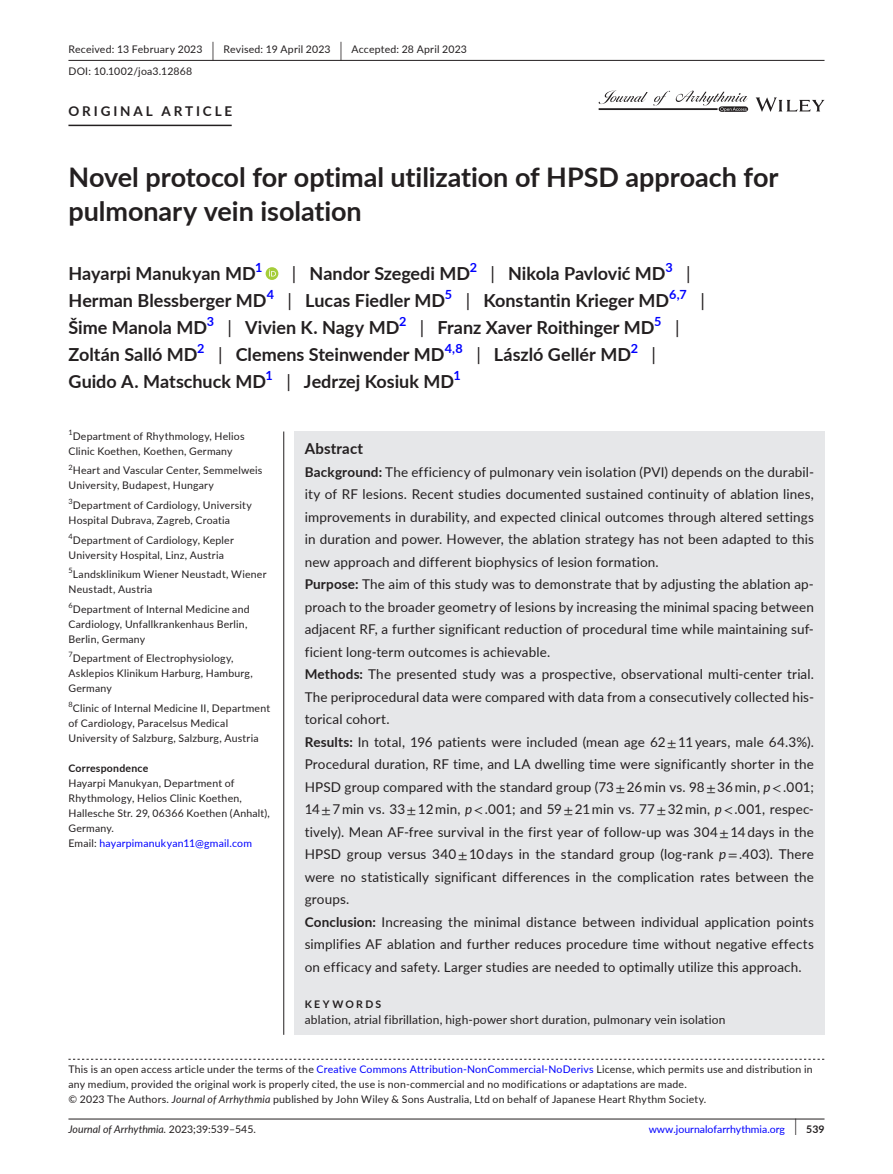
<style>
.page{position:relative;width:893px;height:1174px;background:#fff}
.page>*{position:absolute;margin:0;border:0;box-sizing:border-box;transform-origin:0 0}
.t1{font:700 27px/34.5px "Lato";letter-spacing:-.005em;color:#231f20}
.t2{font:700 18px "Lato";color:#231f20}
.t3{font:18px "Lato";color:#231f20}
.t4{font:700 15px "Lato";letter-spacing:.015em;color:#231f20}
.t5{font:13.5px/22.5px "Lato";letter-spacing:.01em;color:#231f20}
.t6{font:700 13.5px "Lato";letter-spacing:.215em;color:#231f20}
.t7{font:700 12.6px "Lato";color:#00f}
.t8{font:12px "Lato";letter-spacing:.015em;color:#231f20}
.t9{font:10.5px/15px "Lato";letter-spacing:.02em;color:#231f20}
.t10{font:italic 10.5px "Lato";color:#231f20}
.t11{font:10.5px "Lato";color:#00f}
.t12{font:700 10.5px "Lato";letter-spacing:.02em;color:#231f20}
.t13{font:700 10.5px "Lato";letter-spacing:.22em;color:#231f20}
.s1{font-size:19.65px}
.s2{font-weight:400}
.s3{color:#00f}
.s4{font-weight:700}
.s5{font-family:"STIX"}
.s6{font-style:italic}
.s7{font-style:normal}
.s8{font-size:17.4px;color:#231f20}
.s9{font-weight:700;color:#231f20}
</style>
<div class="page">
<hr style="left:68px;top:1118px;width:756px;height:1px;background:#231f20">
<svg style="left:756px;top:97px;width:68px;height:15px"></svg>
<svg style="left:599px;top:91px;width:149px;height:21px"></svg>
<hr style="left:68px;top:60px;width:756px;height:1px;background:#231f20">
<hr style="left:68px;top:125px;width:164px;height:1px;background:#231f20">
<svg style="left:266px;top:267px;width:12px;height:13px"></svg>
<svg style="left:269px;top:269px;width:7px;height:7px"></svg>
<svg style="left:68px;top:1058px;width:756px;height:1px"></svg>
<div style="left:294px;top:431px;width:530px;height:603px;background:#e6e7e9"></div>
<hr style="left:283px;top:431px;width:1px;height:603px;background:#231f20">
<p class="t9" style="left:68px;top:38px;width:400px;line-height:21.8px">Received: 13 February 2023 <span class="s1">|</span> Revised: 19 April 2023 <span class="s1">|</span> Accepted: 28 April 2023<br>DOI: 10.1002/joa3.12868</p>
<p class="t6" style="left:68px;top:101px;width:165px">ORIGINAL ARTICLE</p>
<h1 class="t1" style="left:68px;top:159px;width:711px">Novel protocol for optimal utilization of HPSD approach for pulmonary vein isolation</h1>
<h2 class="t2" style="left:68px;top:260px;width:189px">Hayarpi Manukyan MD</h2>
<p class="t7" style="left:255px;top:258px;width:9px">1</p>
<h2 class="t2" style="left:292px;top:260px;width:180px"><span class="s2">|</span> Nandor Szegedi MD</h2>
<p class="t7" style="left:470px;top:258px;width:9px">2</p>
<h2 class="t2" style="left:490px;top:260px;width:177px"><span class="s2">|</span> Nikola Pavlović MD</h2>
<p class="t7" style="left:665px;top:258px;width:9px">3</p>
<h2 class="t3" style="left:686px;top:260px;width:6px">|</h2>
<h2 class="t2" style="left:68px;top:287px;width:200px">Herman Blessberger MD</h2>
<p class="t7" style="left:267px;top:285px;width:9px">4</p>
<h2 class="t2" style="left:288px;top:287px;width:159px"><span class="s2">|</span> Lucas Fiedler MD</h2>
<p class="t7" style="left:445px;top:285px;width:9px">5</p>
<h2 class="t2" style="left:466px;top:287px;width:205px"><span class="s2">|</span> Konstantin Krieger MD</h2>
<p class="t7" style="left:669px;top:285px;width:19px">6,7</p>
<h2 class="t3" style="left:700px;top:287px;width:6px">|</h2>
<h2 class="t2" style="left:68px;top:314px;width:140px">Šime Manola MD</h2>
<p class="t7" style="left:207px;top:312px;width:9px">3</p>
<h2 class="t2" style="left:228px;top:314px;width:173px"><span class="s2">|</span> Vivien K. Nagy MD</h2>
<p class="t7" style="left:399px;top:312px;width:9px">2</p>
<h2 class="t2" style="left:420px;top:314px;width:236px"><span class="s2">|</span> Franz Xaver Roithinger MD</h2>
<p class="t7" style="left:654px;top:312px;width:9px">5</p>
<h2 class="t3" style="left:675px;top:314px;width:6px">|</h2>
<h2 class="t2" style="left:68px;top:341px;width:131px">Zoltán Salló MD</h2>
<p class="t7" style="left:197px;top:339px;width:9px">2</p>
<h2 class="t2" style="left:218px;top:341px;width:228px"><span class="s2">|</span> Clemens Steinwender MD</h2>
<p class="t7" style="left:445px;top:339px;width:20px">4,8</p>
<h2 class="t2" style="left:476px;top:341px;width:156px"><span class="s2">|</span> László Gellér MD</h2>
<p class="t7" style="left:631px;top:339px;width:9px">2</p>
<h2 class="t3" style="left:651px;top:341px;width:6px">|</h2>
<h2 class="t2" style="left:68px;top:368px;width:199px">Guido A. Matschuck MD</h2>
<p class="t7" style="left:266px;top:366px;width:9px">1</p>
<h2 class="t2" style="left:286px;top:368px;width:169px"><span class="s2">|</span> Jedrzej Kosiuk MD</h2>
<p class="t7" style="left:453px;top:366px;width:9px">1</p>
<p class="t9" style="left:68px;top:428px;width:178px"><sup>1</sup>Department of Rhythmology, Helios<br>Clinic Koethen, Koethen, Germany</p>
<p class="t9" style="left:68px;top:463px;width:195px"><sup>2</sup>Heart and Vascular Center, Semmelweis<br>University, Budapest, Hungary</p>
<p class="t9" style="left:68px;top:497px;width:185px"><sup>3</sup>Department of Cardiology, University<br>Hospital Dubrava, Zagreb, Croatia</p>
<p class="t9" style="left:68px;top:532px;width:167px"><sup>4</sup>Department of Cardiology, Kepler<br>University Hospital, Linz, Austria</p>
<p class="t9" style="left:68px;top:566px;width:200px"><sup>5</sup>Landsklinikum Wiener Neustadt, Wiener<br>Neustadt, Austria</p>
<p class="t9" style="left:68px;top:601px;width:183px"><sup>6</sup>Department of Internal Medicine and<br>Cardiology, Unfallkrankenhaus Berlin,<br>Berlin, Germany</p>
<p class="t9" style="left:68px;top:650px;width:186px"><sup>7</sup>Department of Electrophysiology,<br>Asklepios Klinikum Harburg, Hamburg,<br>Germany</p>
<p class="t9" style="left:68px;top:700px;width:203px"><sup>8</sup>Clinic of Internal Medicine II, Department of Cardiology, Paracelsus Medical<br>University of Salzburg, Salzburg, Austria</p>
<p class="t12" style="left:68px;top:760px;width:81px">Correspondence</p>
<p class="t9" style="left:68px;top:775px;width:203px">Hayarpi Manukyan, Department of<br>Rhythmology, Helios Clinic Koethen,<br>Hallesche Str. 29, 06366 Koethen (Anhalt),<br>Germany.<br>Email: <span class="s3">hayarpimanukyan11@gmail.com</span></p>
<p class="t4" style="left:305px;top:437px;width:60px">Abstract</p>
<p class="t5" style="left:305px;top:460px;width:511px"><span class="s4">Background:</span> The efficiency of pulmonary vein isolation (PVI) depends on the durabil&shy;ity of RF lesions. Recent studies documented sustained continuity of ablation lines, improvements in durability, and expected clinical outcomes through altered settings in duration and power. However, the ablation strategy has not been adapted to this new approach and different biophysics of lesion formation.<br><span class="s4">Purpose:</span> The aim of this study was to demonstrate that by adjusting the ablation ap&shy;proach to the broader geometry of lesions by increasing the minimal spacing between adjacent RF, a further significant reduction of procedural time while maintaining suf&shy;ficient long-term outcomes is achievable.<br><span class="s4">Methods:</span> The presented study was a prospective, observational multi-center trial.<br>The periprocedural data were compared with data from a consecutively collected his&shy;torical cohort.<br><span class="s4">Results:</span> In total, 196 patients were included (mean age 62 <span class="s5">±</span> 11 years, male 64.3%).<br>Procedural duration, RF time, and LA dwelling time were significantly shorter in the HPSD group compared with the standard group (73 <span class="s5">±</span> 26 min vs. 98 <span class="s5">±</span> 36 min, <span class="s6">p</span><span class="s5">&lt;</span> .001; 14 <span class="s5">±</span> 7 min vs. 33 <span class="s5">±</span> 12 min, <span class="s6">p</span><span class="s5">&lt;</span> .001; and 59 <span class="s5">±</span> 21 min vs. 77 <span class="s5">±</span> 32 min, <span class="s6">p</span><span class="s5">&lt;</span> .001, respec&shy;tively). Mean AF-free survival in the first year of follow-up was 304 <span class="s5">±</span> 14 days in the HPSD group versus 340 <span class="s5">±</span> 10 days in the standard group (log-rank <span class="s6">p</span><span class="s5">=</span> .403). There were no statistically significant differences in the complication rates between the groups.<br><span class="s4">Conclusion:</span> Increasing the minimal distance between individual application points simplifies AF ablation and further reduces procedure time without negative effects on efficacy and safety. Larger studies are needed to optimally utilize this approach.</p>
<p class="t13" style="left:305px;top:996px;width:78px">KEYWORDS</p>
<p class="t8" style="left:305px;top:1011px;width:422px">ablation, atrial fibrillation, high-power short duration, pulmonary vein isolation</p>
<p class="t9" style="left:68px;top:1061px;width:746px">This is an open access article under the terms of the <span class="s3">Creative Commons Attribution-NonCommercial-NoDerivs</span> License, which permits use and distribution in any medium, provided the original work is properly cited, the use is non-commercial and no modifications or adaptations are made.<br>© 2023 The Authors. <span class="s6">Journal of Arrhythmia</span> published by John Wiley &amp; Sons Australia, Ltd on behalf of Japanese Heart Rhythm Society.</p>
<p class="t10" style="left:68px;top:1121px;width:189px">Journal of Arrhythmia. <span class="s7">2023;39:539–545.</span></p>
<p class="t11" style="left:649px;top:1121px;width:177px">www.journalofarrhythmia.org <span class="s8">|</span> <span class="s9">539</span></p>
</div>
